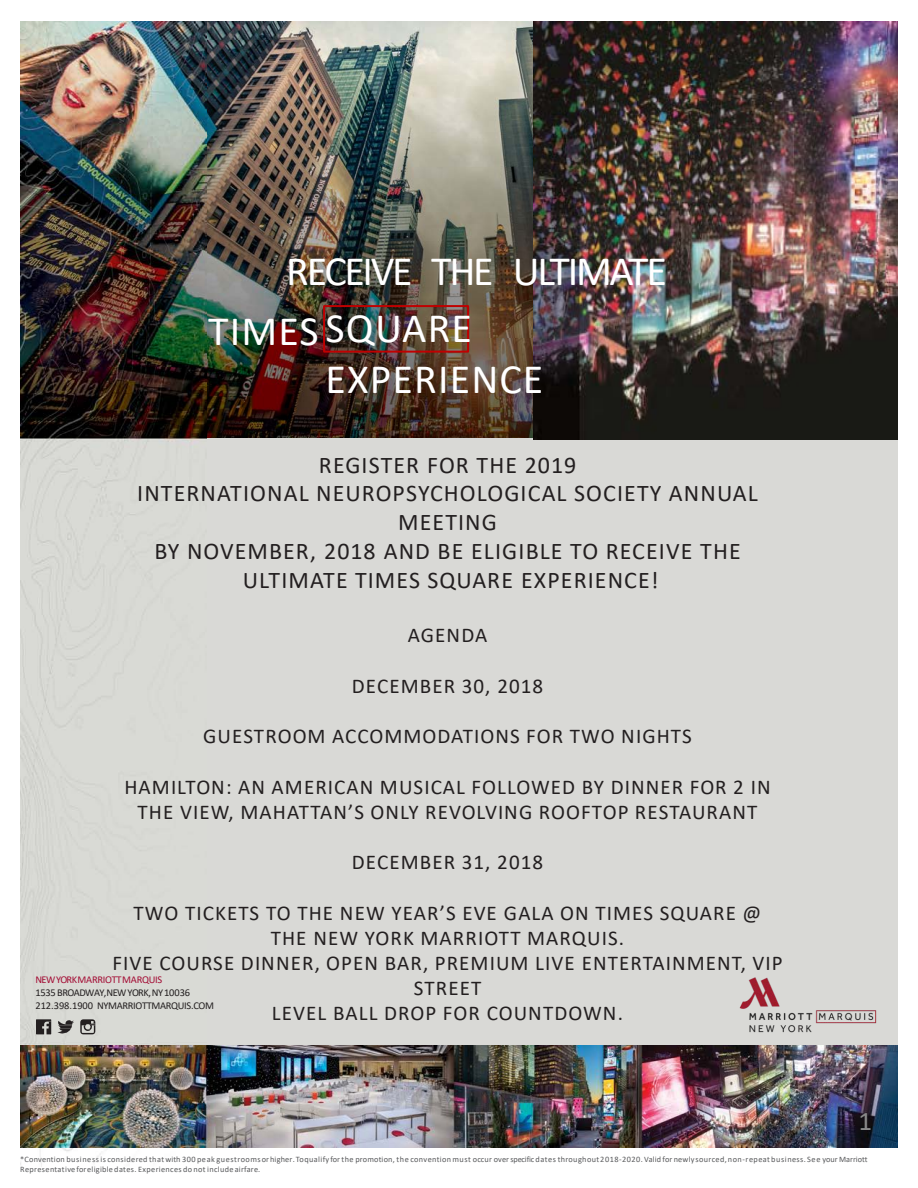
<style>
.page{position:relative;width:918px;height:1188px;background:#fff}
.page>*{position:absolute;margin:0;border:0;box-sizing:border-box;transform-origin:0 0}
.t1{font:42px/50.4px "Calibri";letter-spacing:.02em;color:#fff}
.t2{font:42px "Calibri";letter-spacing:-.055em;color:#fff}
.t3{font:27px "Calibri";color:#898989}
.t4{font:24px/28.8px "Calibri";letter-spacing:.045em;color:#231f20;text-align:center}
.t5{font:21px/25.2px "Calibri";letter-spacing:.05em;color:#231f20;text-align:center}
.t6{font:10.5px "Calibri";letter-spacing:-.025em;color:#231f20}
.t7{font:10.5px "Calibri";letter-spacing:-.045em;color:#231f20}
.t8{font:10.5px "Calibri";letter-spacing:-.03em;color:#a30b33}
.t9{font:8.25px/9.9px "Calibri";letter-spacing:.04em;color:#58595b}
</style>
<div class="page">
<img style="left:206px;top:22px;width:692px;height:416px">
<div style="left:206px;top:438px;width:692px;height:607px;background:#d9d9d6"></div>
<img style="left:20px;top:22px;width:186px;height:1144px">
<img style="left:534px;top:22px;width:363px;height:418px">
<svg style="left:57px;top:1020px;width:17px;height:14px"></svg>
<svg style="left:36px;top:1019px;width:15px;height:15px"></svg>
<svg style="left:80px;top:1019px;width:15px;height:15px"></svg>
<div style="left:323px;top:305px;width:146px;height:48px;border:2px solid #c00000"></div>
<img style="left:20px;top:1045px;width:878px;height:102px">
<img style="left:740px;top:977px;width:137px;height:55px">
<p class="t2" style="left:286px;top:242px;width:382px">RECEIVE THE ULTIMATE</p>
<p class="t1" style="left:208px;top:305px;width:112px">TIMES</p>
<p class="t1" style="left:325px;top:302px;width:219px">SQUARE<br>EXPERIENCE</p>
<p class="t4" style="left:319px;top:450px;width:259px">REGISTER FOR THE 2019</p>
<p class="t4" style="left:137px;top:478px;width:622px">INTERNATIONAL NEUROPSYCHOLOGICAL SOCIETY ANNUAL<br>MEETING</p>
<p class="t4" style="left:154px;top:536px;width:588px">BY NOVEMBER, 2018 AND BE ELIGIBLE TO RECEIVE THE</p>
<p class="t4" style="left:243px;top:565px;width:417px">ULTIMATE TIMES SQUARE EXPERIENCE!</p>
<p class="t5" style="left:408px;top:622px;width:81px">AGENDA</p>
<p class="t5" style="left:352px;top:673px;width:193px">DECEMBER 30, 2018</p>
<p class="t5" style="left:203px;top:723px;width:490px">GUESTROOM ACCOMMODATIONS FOR TWO NIGHTS</p>
<p class="t5" style="left:124px;top:774px;width:648px">HAMILTON: AN AMERICAN MUSICAL FOLLOWED BY DINNER FOR 2 IN</p>
<p class="t5" style="left:138px;top:799px;width:621px">THE VIEW, MAHATTAN’S ONLY REVOLVING ROOFTOP RESTAURANT</p>
<p class="t5" style="left:352px;top:849px;width:193px">DECEMBER 31, 2018</p>
<p class="t5" style="left:134px;top:900px;width:629px">TWO TICKETS TO THE NEW YEAR’S EVE GALA ON TIMES SQUARE @</p>
<p class="t5" style="left:271px;top:925px;width:355px">THE NEW YORK MARRIOTT MARQUIS.</p>
<p class="t5" style="left:112px;top:950px;width:672px">FIVE COURSE DINNER, OPEN BAR, PREMIUM LIVE ENTERTAINMENT, VIP<br>STREET</p>
<p class="t5" style="left:272px;top:1000px;width:353px">LEVEL BALL DROP FOR COUNTDOWN.</p>
<p class="t8" style="left:36px;top:973px;width:128px">NEWYORKMARRIOTTMARQUIS</p>
<p class="t7" style="left:36px;top:985px;width:156px">1535 BROADWAY,NEWYORK,NY10036</p>
<p class="t6" style="left:36px;top:998px;width:180px">212.398.1900 NYMARRIOTTMARQUIS.COM</p>
<p class="t3" style="left:858px;top:1102px;width:15px">1</p>
<p class="t9" style="left:20px;top:1155px;width:849px">*Convention businessis considered that with 300 peak guestroomsorhigher.Toqualifyforthe promotion, the conventionmust occur overspecificdates throughout2018-2020. Valid for newlysourced,non-repeat business.See your Marriott<br>Representativeforeligible dates. Experiences donot includeairfare.</p>
</div>
